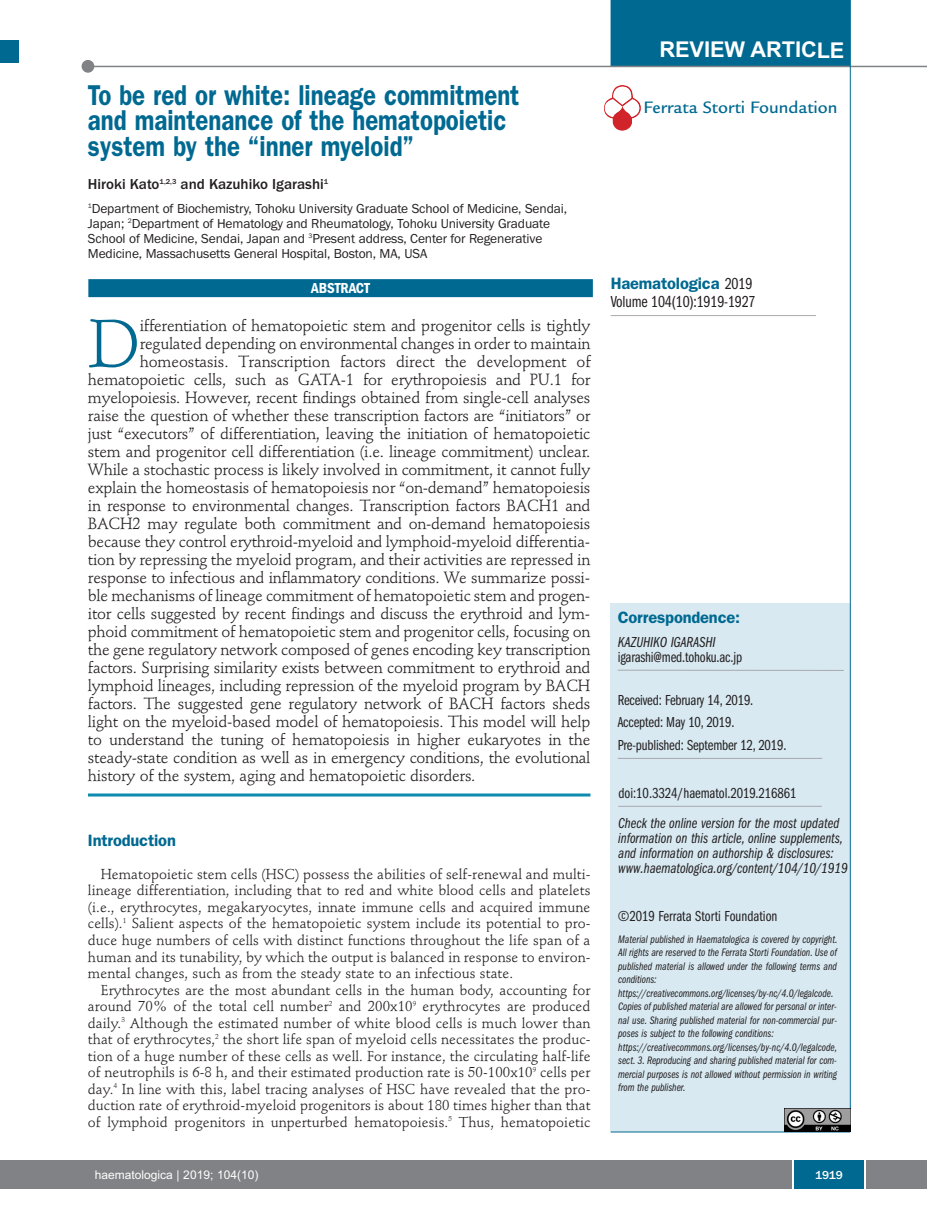
<style>
.page{position:relative;width:927px;height:1225px;background:#fff}
.page>*{position:absolute;margin:0;border:0;box-sizing:border-box;transform-origin:0 0}
.t1{font:66.45px "Stempel Schneidler";color:#006991}
.t2{font:600 28.8px/25.5px "Franklin Gothic";color:#006991;scale:.83 1}
.t3{font:700 21.75px "Arial";letter-spacing:-.01em;color:#fff}
.t4{font:500 18px "Legacy Sans";color:#006991}
.t5{font:600 16.5px "Franklin Gothic";letter-spacing:-.01em;color:#006991}
.t6{font:16.5px "Franklin Gothic Book Cmpr";letter-spacing:-.01em;color:#231f20}
.t7{font:16.05px "Stempel Schneidler";letter-spacing:-.015em;color:#231f20}
.t8{font:15px/15px "Franklin Gothic Book Cmpr Ital";color:#231f20}
.t9{font:15px/22.5px "Franklin Gothic Book Cmpr";letter-spacing:-.01em;color:#231f20}
.t10{font:500 15px "Franklin Gothic";color:#231f20}
.t11{font:600 condensed 15px "Franklin Gothic";letter-spacing:-.005em;color:#fff}
.t12{font:14.25px/16.5px "Stempel Schneidler";letter-spacing:.005em;color:#231f20;text-align:justify}
.t13{font:13.5px/15px "Franklin Gothic";letter-spacing:-.01em;color:#231f20}
.t14{font:12px "Arial";color:#fff}
.t15{font:500 12px "Franklin Gothic";color:#fff}
.t16{font:11.25px/13.5px "Franklin Gothic Book Cmpr Ital";color:#231f20}
.s1{font-family:"Franklin Gothic Book Cmpr";font-weight:400;color:#231f20}
</style>
<div class="page">
<div style="left:18px;top:1160px;width:909px;height:28px;background:#808285"></div>
<div style="left:794px;top:1160px;width:70px;height:28px;background:#006991"></div>
<hr style="left:792px;top:1160px;width:2px;height:28px;background:#fff">
<hr style="left:864px;top:1160px;width:2px;height:28px;background:#fff">
<div style="left:611px;top:603px;width:239px;height:529px;background:#d8e9f1"></div>
<hr style="left:618px;top:758px;width:204px;height:1px;background:#a8a9ad">
<hr style="left:618px;top:670px;width:226px;height:1px;background:#a8a9ad">
<hr style="left:611px;top:1131px;width:239px;height:1px;background:#006991">
<hr style="left:611px;top:315px;width:205px;height:1px;background:#a8a9ad">
<div style="left:611px;top:0;width:239px;height:67px;background:#006991"></div>
<hr style="left:87px;top:66px;width:840px;height:1px;background:#808285">
<div style="left:82px;top:60px;width:12px;height:13px;background:#808285;border-radius:50%"></div>
<hr style="left:618px;top:806px;width:204px;height:1px;background:#a8a9ad">
<hr style="left:850px;top:0;width:1px;height:1131px;background:#006991">
<img style="left:785px;top:1108px;width:65px;height:23px">
<img style="left:604px;top:85px;width:37px;height:46px">
<div style="left:0;top:40px;width:19px;height:22px;background:#006991"></div>
<div style="left:0;top:1160px;width:18px;height:28px;background:#808285"></div>
<hr style="left:88px;top:793px;width:502px;height:3px;background:#0d8aaf">
<div style="left:88px;top:279px;width:505px;height:18px;background:#006991"></div>
<h2 class="t2" style="left:88px;top:85px;width:521px">To be red or white: lineage commitment and maintenance of the hematopoietic system by the “inner myeloid”</h2>
<p class="t10" style="left:88px;top:175px;width:242px">Hiroki Kato<sup>1,2,3</sup> and Kazuhiko Igarashi<sup>1</sup></p>
<p class="t13" style="left:88px;top:201px;width:481px"><sup>1</sup>Department of Biochemistry, Tohoku University Graduate School of Medicine, Sendai, Japan; <sup>2</sup>Department of Hematology and Rheumatology, Tohoku University Graduate School of Medicine, Sendai, Japan and <sup>3</sup>Present address, Center for Regenerative Medicine, Massachusetts General Hospital, Boston, MA, USA</p>
<p class="t11" style="left:311px;top:283px;width:60px">ABSTRACT</p>
<h1 class="t1" style="left:88px;top:316px;width:54px">D</h1>
<p class="t7" style="left:140px;top:318px;width:452px">ifferentiation of hematopoietic stem and progenitor cells is tightly</p>
<p class="t7" style="left:140px;top:336px;width:452px">regulated depending on environmental changes in order to maintain</p>
<p class="t7" style="left:140px;top:354px;width:452px">homeostasis. Transcription factors direct the development of</p>
<p class="t7" style="left:88px;top:372px;width:504px">hematopoietic cells, such as GATA-1 for erythropoiesis and PU.1 for</p>
<p class="t7" style="left:88px;top:390px;width:504px">myelopoiesis. However, recent findings obtained from single-cell analyses</p>
<p class="t7" style="left:88px;top:408px;width:504px">raise the question of whether these transcription factors are “initiators” or</p>
<p class="t7" style="left:88px;top:426px;width:504px">just “executors” of differentiation, leaving the initiation of hematopoietic</p>
<p class="t7" style="left:88px;top:444px;width:504px">stem and progenitor cell differentiation (i.e. lineage commitment) unclear.</p>
<p class="t7" style="left:88px;top:462px;width:504px">While a stochastic process is likely involved in commitment, it cannot fully</p>
<p class="t7" style="left:88px;top:480px;width:504px">explain the homeostasis of hematopoiesis nor “on-demand” hematopoiesis</p>
<p class="t7" style="left:88px;top:498px;width:504px">in response to environmental changes. Transcription factors BACH1 and</p>
<p class="t7" style="left:88px;top:516px;width:504px">BACH2 may regulate both commitment and on-demand hematopoiesis</p>
<p class="t7" style="left:88px;top:534px;width:504px">because they control erythroid-myeloid and lymphoid-myeloid differentia-</p>
<p class="t7" style="left:88px;top:552px;width:504px">tion by repressing the myeloid program, and their activities are repressed in</p>
<p class="t7" style="left:88px;top:570px;width:504px">response to infectious and inflammatory conditions. We summarize possi-</p>
<p class="t7" style="left:88px;top:588px;width:504px">ble mechanisms of lineage commitment of hematopoietic stem and progen-</p>
<p class="t7" style="left:88px;top:606px;width:504px">itor cells suggested by recent findings and discuss the erythroid and lym-</p>
<p class="t7" style="left:88px;top:624px;width:504px">phoid commitment of hematopoietic stem and progenitor cells, focusing on</p>
<p class="t7" style="left:88px;top:642px;width:504px">the gene regulatory network composed of genes encoding key transcription</p>
<p class="t7" style="left:88px;top:660px;width:504px">factors. Surprising similarity exists between commitment to erythroid and</p>
<p class="t7" style="left:88px;top:678px;width:504px">lymphoid lineages, including repression of the myeloid program by BACH</p>
<p class="t7" style="left:88px;top:696px;width:504px">factors. The suggested gene regulatory network of BACH factors sheds</p>
<p class="t7" style="left:88px;top:714px;width:504px">light on the myeloid-based model of hematopoiesis. This model will help</p>
<p class="t7" style="left:88px;top:732px;width:504px">to understand the tuning of hematopoiesis in higher eukaryotes in the</p>
<p class="t7" style="left:88px;top:750px;width:504px">steady-state condition as well as in emergency conditions, the evolutional</p>
<p class="t7" style="left:88px;top:768px;width:389px">history of the system, aging and hematopoietic disorders.</p>
<p class="t5" style="left:88px;top:834px;width:89px">Introduction</p>
<p class="t12" style="left:88px;top:867px;width:504px;text-indent:13px">Hematopoietic stem cells (HSC) possess the abilities of self-renewal and multi&shy;lineage differentiation, including that to red and white blood cells and platelets (i.e., erythrocytes, megakaryocytes, innate immune cells and acquired immune cells).<sup>1</sup> Salient aspects of the hematopoietic system include its potential to pro&shy;duce huge numbers of cells with distinct functions throughout the life span of a human and its tunability, by which the output is balanced in response to environ&shy;mental changes, such as from the steady state to an infectious state.</p>
<p class="t12" style="left:88px;top:982px;width:504px;text-indent:13px">Erythrocytes are the most abundant cells in the human body, accounting for around 70% of the total cell number<sup>2</sup> and 200x10<sup>9</sup> erythrocytes are produced daily.<sup>3</sup> Although the estimated number of white blood cells is much lower than that of erythrocytes,<sup>2</sup> the short life span of myeloid cells necessitates the produc&shy;tion of a huge number of these cells as well. For instance, the circulating half-life of neutrophils is 6-8 h, and their estimated production rate is 50-100x10<sup>9</sup> cells per day.<sup>4</sup> In line with this, label tracing analyses of HSC have revealed that the pro&shy;duction rate of erythroid-myeloid progenitors is about 180 times higher than that of lymphoid progenitors in unperturbed hematopoiesis.<sup>5</sup> Thus, hematopoietic</p>
<h3 class="t3" style="left:660px;top:37px;width:186px">REVIEW ARTICLE</h3>
<p class="t4" style="left:644px;top:101px;width:196px">Ferrata Storti Foundation</p>
<p class="t5" style="left:611px;top:277px;width:143px">Haematologica <span class="s1">2019</span></p>
<p class="t6" style="left:611px;top:296px;width:146px">Volume 104(10):1919-1927</p>
<p class="t5" style="left:618px;top:612px;width:124px">Correspondence:</p>
<p class="t8" style="left:618px;top:635px;width:99px">KAZUHIKO IGARASHI</p>
<p class="t9" style="left:618px;top:646px;width:126px">igarashi@med.tohoku.ac.jp</p>
<p class="t9" style="left:618px;top:690px;width:170px">Received: February 14, 2019.<br>Accepted: May 10, 2019.<br>Pre-published: September 12, 2019.</p>
<p class="t9" style="left:618px;top:782px;width:180px">doi:10.3324/haematol.2019.216861</p>
<p class="t8" style="left:618px;top:817px;width:231px">Check the online version for the most updated information on this article, online supplements, and information on authorship &amp; disclosures: www.haematologica.org/content/104/10/1919</p>
<p class="t9" style="left:618px;top:906px;width:161px">©2019 Ferrata Storti Foundation</p>
<p class="t16" style="left:618px;top:933px;width:221px">Material published in Haematologica is covered by copyright.<br>All rights are reserved to the Ferrata Storti Foundation. Use of published material is allowed under the following terms and conditions: https://creativecommons.org/licenses/by-nc/4.0/legalcode.<br>Copies of published material are allowed for personal or inter&shy;nal use. Sharing published material for non-commercial pur&shy;poses is subject to the following conditions: https://creativecommons.org/licenses/by-nc/4.0/legalcode, sect. 3. Reproducing and sharing published material for com&shy;mercial purposes is not allowed without permission in writing from the publisher.</p>
<p class="t14" style="left:95px;top:1167px;width:165px">haematologica | 2019; 104(10)</p>
<p class="t15" style="left:815px;top:1167px;width:29px">1919</p>
</div>
